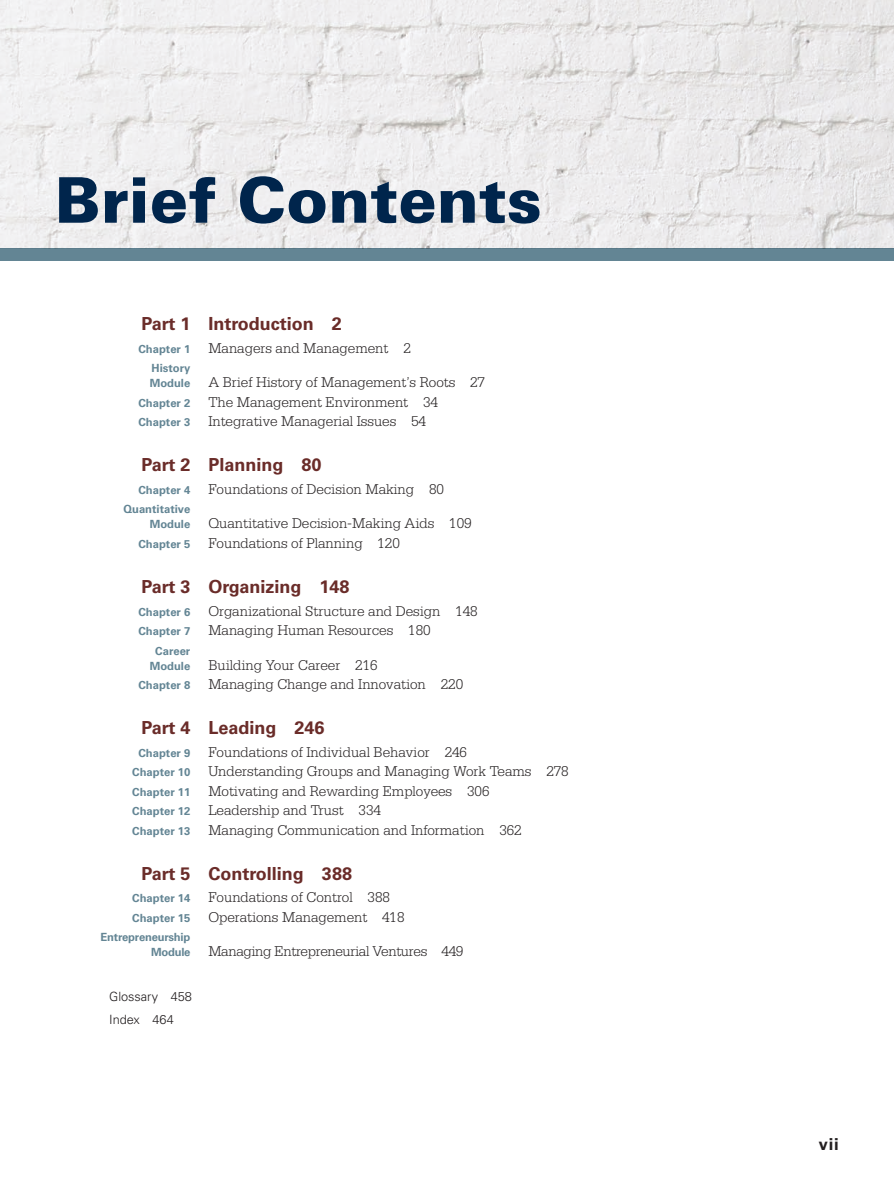
<style>
.page{position:relative;width:894px;height:1201px;background:#fff}
.page>*{position:absolute;margin:0;border:0;box-sizing:border-box;transform-origin:0 0}
.t1{font:900 63px "Univers LT Std";color:#00254c}
.t2{font:700 18px "Univers LT Std";color:#6a2c29}
.t3{font:700 16.5px "Univers LT Std";color:#231f20}
.t4{font:300 15px/19.5px "Serifa Std";letter-spacing:-.005em;color:#231f20}
.t5{font:300 15px "Serifa Std";letter-spacing:-.025em;color:#231f20}
.t6{font:300 12.75px/22.5px "Univers LT Std";letter-spacing:-.005em;color:#231f20}
.t7{font:700 11.25px "Univers LT Std";color:#638594}
.t8{font:700 11.25px "Univers LT Std";letter-spacing:-.02em;color:#638594}
.s1{font-family:"Univers LT Std";font-weight:700;font-size:11.25px;color:#638594}
</style>
<div class="page">
<div style="left:0;top:248px;width:894px;height:12px;background:#638594"></div>
<img style="left:0;top:1px;width:894px;height:247px">
<p class="t1" style="left:55px;top:161px;width:488px">Brief Contents</p>
<p class="t2" style="left:141px;top:314px;width:202px">Part 1 Introduction 2</p>
<p class="t4" style="left:138px;top:338px;width:274px"><span class="s1">Chapter 1</span> Managers and Management 2</p>
<p class="t7" style="left:152px;top:362px;width:40px">History</p>
<p class="t4" style="left:138px;top:373px;width:348px;text-indent:11px"><span class="s1">Module</span> A Brief History of Management’s Roots 27<br><span class="s1">Chapter 2</span> The Management Environment 34<br><span class="s1">Chapter 3</span> Integrative Managerial Issues 54</p>
<p class="t2" style="left:141px;top:455px;width:181px">Part 2 Planning 80</p>
<p class="t4" style="left:138px;top:479px;width:307px"><span class="s1">Chapter 4</span> Foundations of Decision Making 80</p>
<p class="t7" style="left:123px;top:503px;width:68px">Quantitative</p>
<p class="t4" style="left:138px;top:514px;width:335px;text-indent:11px"><span class="s1">Module</span> Quantitative Decision-Making Aids 109<br><span class="s1">Chapter 5</span> Foundations of Planning 120</p>
<p class="t2" style="left:141px;top:576px;width:210px">Part 3 Organizing 148</p>
<p class="t4" style="left:138px;top:601px;width:341px"><span class="s1">Chapter 6</span> Organizational Structure and Design 148<br><span class="s1">Chapter 7</span> Managing Human Resources 180</p>
<p class="t7" style="left:155px;top:644px;width:37px">Career</p>
<p class="t4" style="left:138px;top:655px;width:326px;text-indent:11px"><span class="s1">Module</span> Building Your Career 216<br><span class="s1">Chapter 8</span> Managing Change and Innovation 220</p>
<p class="t2" style="left:141px;top:717px;width:184px">Part 4 Leading 246</p>
<p class="t4" style="left:132px;top:742px;width:438px;text-indent:6px"><span class="s1">Chapter 9</span> Foundations of Individual Behavior 246<br><span class="s1">Chapter 10</span> Understanding Groups and Managing Work Teams 278<br><span class="s1">Chapter 11</span> Motivating and Rewarding Employees 306<br><span class="s1">Chapter 12</span> Leadership and Trust 334<br><span class="s1">Chapter 13</span> Managing Communication and Information 362</p>
<p class="t2" style="left:141px;top:863px;width:212px">Part 5 Controlling 388</p>
<p class="t4" style="left:132px;top:887px;width:274px"><span class="s1">Chapter 14</span> Foundations of Control 388<br><span class="s1">Chapter 15</span> Operations Management 418</p>
<p class="t8" style="left:100px;top:930px;width:91px">Entrepreneurship</p>
<p class="t5" style="left:151px;top:943px;width:314px"><span class="s1">Module</span> Managing Entrepreneurial Ventures 449</p>
<p class="t6" style="left:109px;top:985px;width:84px">Glossary 458<br>Index 464</p>
<p class="t3" style="left:818px;top:1134px;width:21px">vii</p>
</div>
